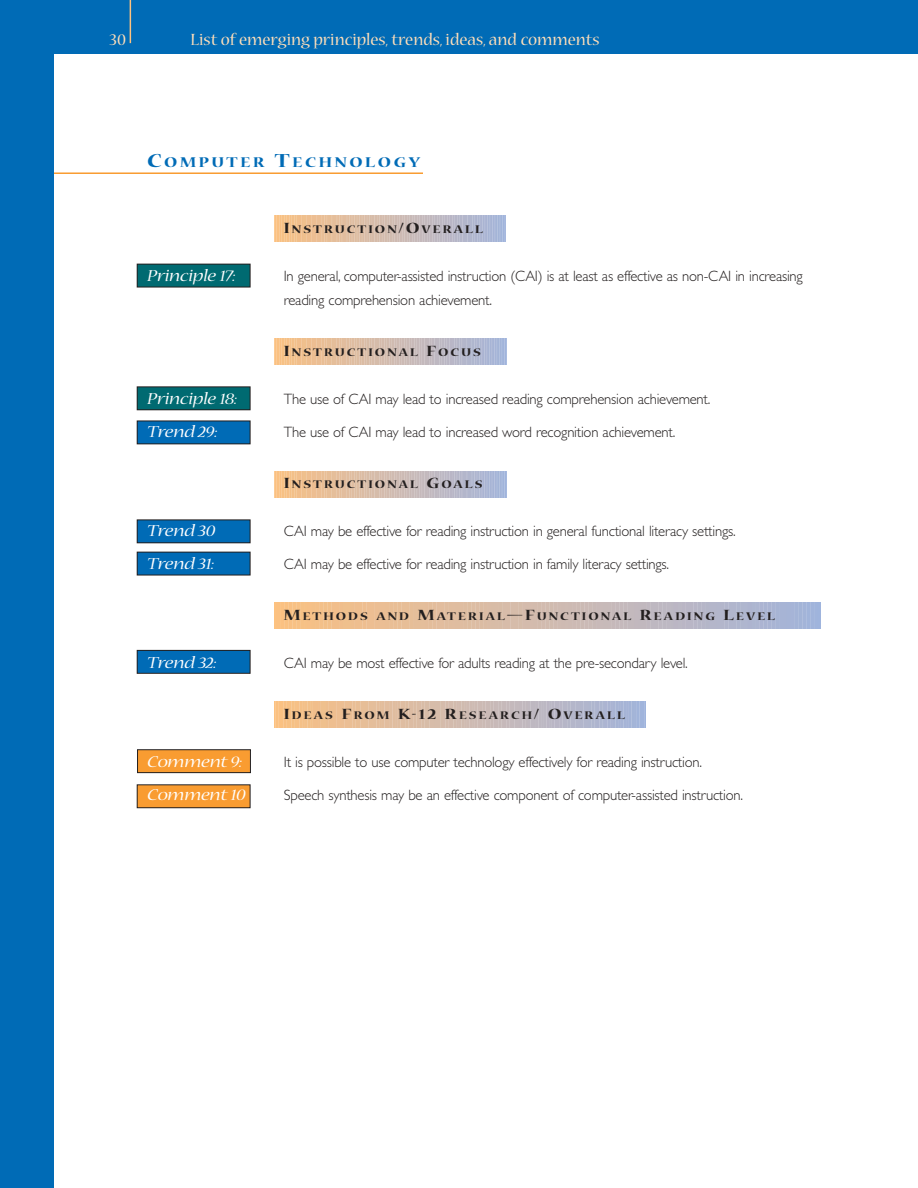
<style>
.page{position:relative;width:918px;height:1188px;background:#fff}
.page>*{position:absolute;margin:0;border:0;box-sizing:border-box;transform-origin:0 0}
.t1{font:18px "Nueva MM It 330 750";letter-spacing:-.015em;color:#fff}
.t2{font:18px "Nueva MM 330 475";color:#ffdfba}
.t3{font:15.75px "Nueva MM 540 750";letter-spacing:.175em;color:#006bb6}
.t4{font:300 15px/24px "Gill Sans";letter-spacing:-.015em;color:#231f1f}
.t5{font:12.3px "Nueva MM 540 750";letter-spacing:.175em;color:#231f1f}
.s1{font-size:21px}
.s2{font-size:16.5px}
</style>
<div class="page">
<hr style="left:27px;top:172px;width:396px;height:2px;background:#f99c31">
<div style="left:0;top:0;width:918px;height:54px;background:#006bb6"></div>
<hr style="left:130px;top:0;width:1px;height:43px;background:#fdc280">
<div style="left:0;top:0;width:54px;height:1188px;background:#006bb6"></div>
<div style="left:137px;top:785px;width:113px;height:23px;background:#f99c31"></div>
<div style="left:137px;top:785px;width:113px;height:23px;border:1px solid #231f1f"></div>
<div style="left:138px;top:750px;width:112px;height:23px;background:#f99c31"></div>
<div style="left:137px;top:750px;width:114px;height:23px;border:1px solid #231f1f"></div>
<svg style="left:274px;top:603px;width:547px;height:25px;background:#d0bbaf"></svg>
<svg style="left:274px;top:702px;width:372px;height:25px;background:#d0bcb0"></svg>
<svg style="left:274px;top:472px;width:233px;height:25px;background:#d2beb3"></svg>
<svg style="left:274px;top:339px;width:233px;height:25px;background:#d1bdb2"></svg>
<svg style="left:274px;top:216px;width:232px;height:25px;background:#d2beb2"></svg>
<div style="left:137px;top:387px;width:113px;height:23px;background:#006a71"></div>
<div style="left:137px;top:387px;width:113px;height:23px;border:1px solid #231f1f"></div>
<div style="left:137px;top:264px;width:113px;height:23px;background:#006a71"></div>
<div style="left:137px;top:264px;width:113px;height:23px;border:1px solid #231f1f"></div>
<div style="left:137px;top:650px;width:113px;height:23px;background:#006bb6"></div>
<div style="left:137px;top:650px;width:113px;height:23px;border:1px solid #231f1f"></div>
<div style="left:137px;top:552px;width:113px;height:23px;background:#006bb6"></div>
<div style="left:137px;top:552px;width:113px;height:23px;border:1px solid #231f1f"></div>
<div style="left:137px;top:520px;width:113px;height:23px;background:#006bb6"></div>
<div style="left:137px;top:520px;width:113px;height:23px;border:1px solid #231f1f"></div>
<div style="left:137px;top:421px;width:113px;height:23px;background:#006bb6"></div>
<div style="left:137px;top:421px;width:113px;height:23px;border:1px solid #231f1f"></div>
<p class="t2" style="left:110px;top:32px;width:18px">30</p>
<p class="t2" style="left:190px;top:32px;width:411px">List of emerging principles, trends, ideas, and comments</p>
<p class="t3" style="left:147px;top:156px;width:274px"><span class="s1">C</span>OMPUTER <span class="s1">T</span>ECHNOLOGY</p>
<p class="t5" style="left:284px;top:225px;width:201px"><span class="s2">I</span>NSTRUCTION<span class="s2">/O</span>VERALL</p>
<p class="t1" style="left:147px;top:268px;width:90px">Principle 17:</p>
<p class="t4" style="left:284px;top:266px;width:521px">In general, computer-assisted instruction (CAI) is at least as effective as non-CAI in increasing reading comprehension achievement.</p>
<p class="t5" style="left:284px;top:348px;width:199px"><span class="s2">I</span>NSTRUCTIONAL <span class="s2">F</span>OCUS</p>
<p class="t1" style="left:147px;top:391px;width:91px">Principle 18:</p>
<p class="t4" style="left:284px;top:389px;width:428px">The use of CAI may lead to increased reading comprehension achievement.</p>
<p class="t1" style="left:147px;top:424px;width:71px">Trend 29:</p>
<p class="t4" style="left:284px;top:422px;width:393px">The use of CAI may lead to increased word recognition achievement.</p>
<p class="t5" style="left:284px;top:480px;width:200px"><span class="s2">I</span>NSTRUCTIONAL <span class="s2">G</span>OALS</p>
<p class="t1" style="left:147px;top:523px;width:70px">Trend 30</p>
<p class="t4" style="left:284px;top:521px;width:453px">CAI may be effective for reading instruction in general functional literacy settings.</p>
<p class="t1" style="left:147px;top:556px;width:68px">Trend 31:</p>
<p class="t4" style="left:284px;top:554px;width:387px">CAI may be effective for reading instruction in family literacy settings.</p>
<p class="t5" style="left:284px;top:612px;width:493px"><span class="s2">M</span>ETHODS AND <span class="s2">M</span>ATERIAL<span class="s2">—F</span>UNCTIONAL <span class="s2">R</span>EADING <span class="s2">L</span>EVEL</p>
<p class="t1" style="left:147px;top:655px;width:70px">Trend 32:</p>
<p class="t4" style="left:284px;top:653px;width:406px">CAI may be most effective for adults reading at the pre-secondary level.</p>
<p class="t5" style="left:284px;top:711px;width:343px"><span class="s2">I</span>DEAS <span class="s2">F</span>ROM <span class="s2">K-12 R</span>ESEARCH<span class="s2">/ O</span>VERALL</p>
<p class="t1" style="left:147px;top:754px;width:96px">Comment 9:</p>
<p class="t4" style="left:284px;top:752px;width:420px">It is possible to use computer technology effectively for reading instruction.</p>
<p class="t1" style="left:147px;top:787px;width:100px">Comment 10</p>
<p class="t4" style="left:284px;top:785px;width:461px">Speech synthesis may be an effective component of computer-assisted instruction.</p>
</div>
